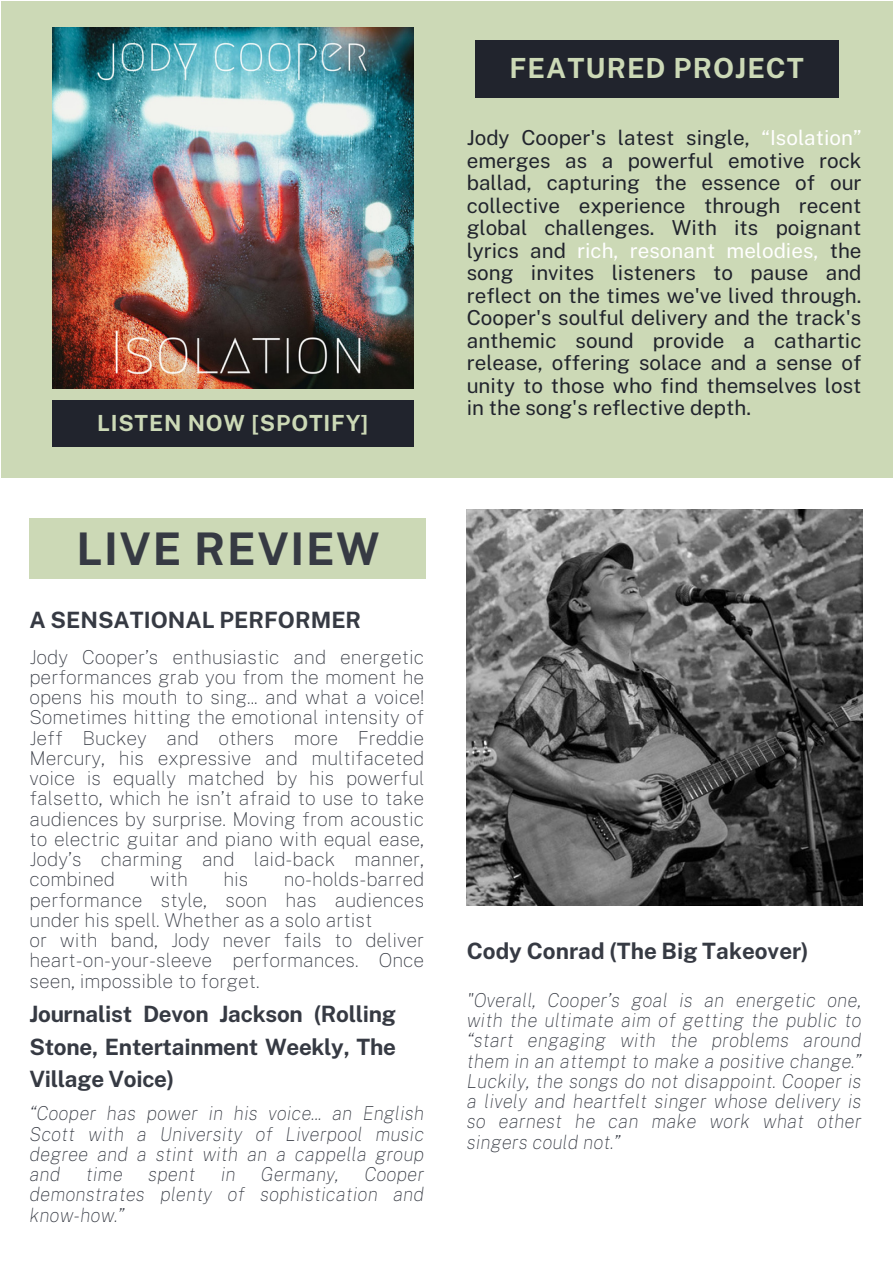
<style>
.page{position:relative;width:893px;height:1264px;background:#fff}
.page>*{position:absolute;margin:0;border:0;box-sizing:border-box;transform-origin:0 0}
.t1{font:700 45px "Public Sans";letter-spacing:.035em;color:#363a43}
.t2{font:700 27.75px "Public Sans";letter-spacing:.035em;color:#ccd9b6}
.t3{font:700 22.5px/32.5px "Public Sans";letter-spacing:-.01em;color:#363a43;text-align:justify}
.t4{font:700 22.2px "Public Sans";letter-spacing:.035em;color:#ccd9b6}
.t5{font:20.7px/22.5px "Public Sans";color:#21242d;text-align:justify}
.t6{font:100 19.2px/20.2px "Public Sans";color:#363a43;text-align:justify}
.t7{font:italic 100 19.2px/20.2px "Public Sans";color:#363a43;text-align:justify}
.s1{color:#fff}
</style>
<div class="page">
<div style="left:1px;top:1px;width:891px;height:476px;background:#ccd9b6"></div>
<div style="left:475px;top:40px;width:363px;height:58px;background:#21242d"></div>
<img style="left:466px;top:510px;width:396px;height:395px">
<div style="left:29px;top:518px;width:396px;height:61px;background:#ccd9b6"></div>
<div style="left:52px;top:400px;width:361px;height:46px;background:#21242d"></div>
<img style="left:52px;top:28px;width:361px;height:361px">
<p class="t4" style="left:97px;top:410px;width:273px">LISTEN NOW [SPOTIFY]</p>
<p class="t1" style="left:76px;top:522px;width:305px">LIVE REVIEW</p>
<p class="t3" style="left:29px;top:604px;width:333px">A SENSATIONAL PERFORMER</p>
<p class="t6" style="left:29px;top:646px;width:396px">Jody Cooper’s enthusiastic and energetic performances grab you from the moment he opens his mouth to sing... and what a voice!<br>Sometimes hitting the emotional intensity of Jeff Buckey and others more Freddie Mercury, his expressive and multifaceted voice is equally matched by his powerful falsetto, which he isn’t afraid to use to take audiences by surprise. Moving from acoustic to electric guitar and piano with equal ease, Jody’s charming and laid-back manner, combined</p>
<p class="t6" style="left:29px;top:869px;width:396px;text-indent:254px">no-holds-barred performance style, soon has audiences under his spell. Whether as a solo artist</p>
<p class="t6" style="left:29px;top:930px;width:396px">or with band, Jody never fails to deliver heart-on-your-sleeve performances. Once seen, impossible to forget.</p>
<p class="t6" style="left:150px;top:869px;width:39px">with</p>
<p class="t6" style="left:223px;top:869px;width:27px">his</p>
<p class="t3" style="left:29px;top:997px;width:368px">Journalist Devon Jackson (Rolling Stone, Entertainment Weekly, The Village Voice)</p>
<p class="t7" style="left:29px;top:1103px;width:396px">“Cooper has power in his voice... an English Scott with a University of Liverpool music degree and a stint with an a cappella group and</p>
<p class="t7" style="left:29px;top:1163px;width:396px;text-indent:335px">Cooper demonstrates plenty of sophistication and know-how.”</p>
<p class="t7" style="left:86px;top:1163px;width:38px">time</p>
<p class="t7" style="left:148px;top:1163px;width:49px">spent</p>
<p class="t7" style="left:221px;top:1163px;width:17px">in</p>
<p class="t7" style="left:261px;top:1163px;width:80px">Germany,</p>
<p class="t2" style="left:509px;top:52px;width:296px">FEATURED PROJECT</p>
<p class="t5" style="left:466px;top:127px;width:396px">Jody Cooper's latest single, <span class="s1">“Isolation” </span>emerges as a powerful emotive rock ballad, capturing the essence of our collective experience through recent global challenges. With its poignant lyrics and <span class="s1">rich, resonant melodies,</span> the song invites listeners to pause and reflect on the times we've lived through.<br>Cooper's soulful delivery and the track's anthemic sound provide a cathartic release, offering solace and a sense of unity to those who find themselves lost in the song's reflective depth.</p>
<p class="t3" style="left:466px;top:934px;width:343px">Cody Conrad (The Big Takeover)</p>
<p class="t7" style="left:466px;top:989px;width:396px">"Overall, Cooper’s goal is an energetic one, with the ultimate aim of getting the public to “start engaging with the problems around them in an attempt to make a positive change.” Luckily, the songs do not disappoint. Cooper is a lively and heartfelt singer whose delivery is so earnest he can make work what other singers could not.”</p>
</div>
